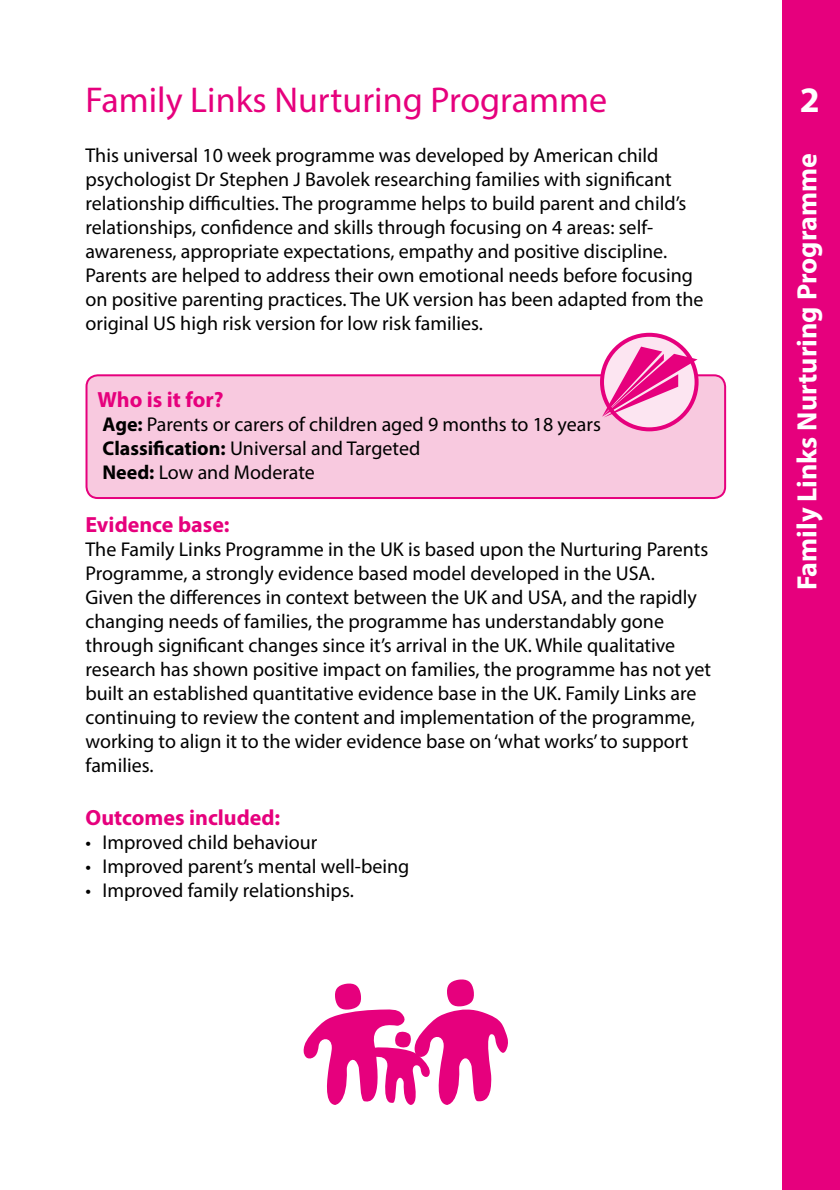
<style>
.page{position:relative;width:840px;height:1190px;background:#fff}
.page>*{position:absolute;margin:0;border:0;box-sizing:border-box;transform-origin:0 0}
.t1{font:36px "Myriad Pro";color:#e6007d}
.t2{font:700 36px "Myriad Pro";color:#fff}
.t3{font:700 28px "Myriad Pro";color:#fff}
.t4{font:700 22px "Myriad Pro";color:#e6007d}
.t5{font:20px/24px "Myriad Pro";color:#000}
.s1{font-weight:700}
</style>
<div class="page">
<div style="left:783px;top:0;width:57px;height:1190px;background:#e6007d"></div>
<div style="left:87px;top:375px;width:638px;height:123px;background:#f8c9df;border-radius:11px"></div>
<div style="left:86px;top:374px;width:640px;height:125px;border:2px solid #e6007d;border-radius:11px"></div>
<svg style="left:602px;top:335px;width:95px;height:94px"></svg>
<div style="left:600px;top:333px;width:99px;height:98px;border:4px solid #e6007d;border-radius:50%"></div>
<svg style="left:602px;top:347px;width:96px;height:71px;background:#f280be"></svg>
<svg style="left:303px;top:979px;width:205px;height:126px"></svg>
<h1 class="t1" style="left:86px;top:77px;width:523px">Family Links Nurturing Programme</h1>
<p class="t5" style="left:86px;top:143px;width:620px">This universal 10 week programme was developed by American child psychologist Dr Stephen J Bavolek researching families with significant relationship difficulties. The programme helps to build parent and child’s relationships, confidence and skills through focusing on 4 areas: self&shy;awareness, appropriate expectations, empathy and positive discipline.<br>Parents are helped to address their own emotional needs before focusing on positive parenting practices. The UK version has been adapted from the original US high risk version for low risk families.</p>
<p class="t4" style="left:98px;top:385px;width:128px">Who is it for?</p>
<p class="t5" style="left:103px;top:412px;width:500px"><span class="s1">Age:</span> Parents or carers of children aged 9 months to 18 years<br><span class="s1">Classification:</span> Universal and Targeted<br><span class="s1">Need:</span> Low and Moderate</p>
<p class="t4" style="left:86px;top:510px;width:146px">Evidence base:</p>
<p class="t5" style="left:86px;top:537px;width:627px">The Family Links Programme in the UK is based upon the Nurturing Parents Programme, a strongly evidence based model developed in the USA.<br>Given the differences in context between the UK and USA, and the rapidly changing needs of families, the programme has understandably gone through significant changes since it’s arrival in the UK. While qualitative research has shown positive impact on families, the programme has not yet built an established quantitative evidence base in the UK. Family Links are continuing to review the content and implementation of the programme, working to align it to the wider evidence base on ‘what works’ to support families.</p>
<p class="t4" style="left:86px;top:803px;width:196px">Outcomes included:</p>
<p class="t5" style="left:86px;top:830px;width:233px">• Improved child behaviour</p>
<p class="t5" style="left:86px;top:854px;width:325px">• Improved parent’s mental well-being</p>
<p class="t5" style="left:86px;top:878px;width:270px">• Improved family relationships.</p>
<h1 class="t2" style="left:800px;top:76px;width:21px">2</h1>
<h2 class="t3" style="left:789px;top:590px;width:438px;rotate:-90deg">Family Links Nurturing Programme</h2>
</div>
